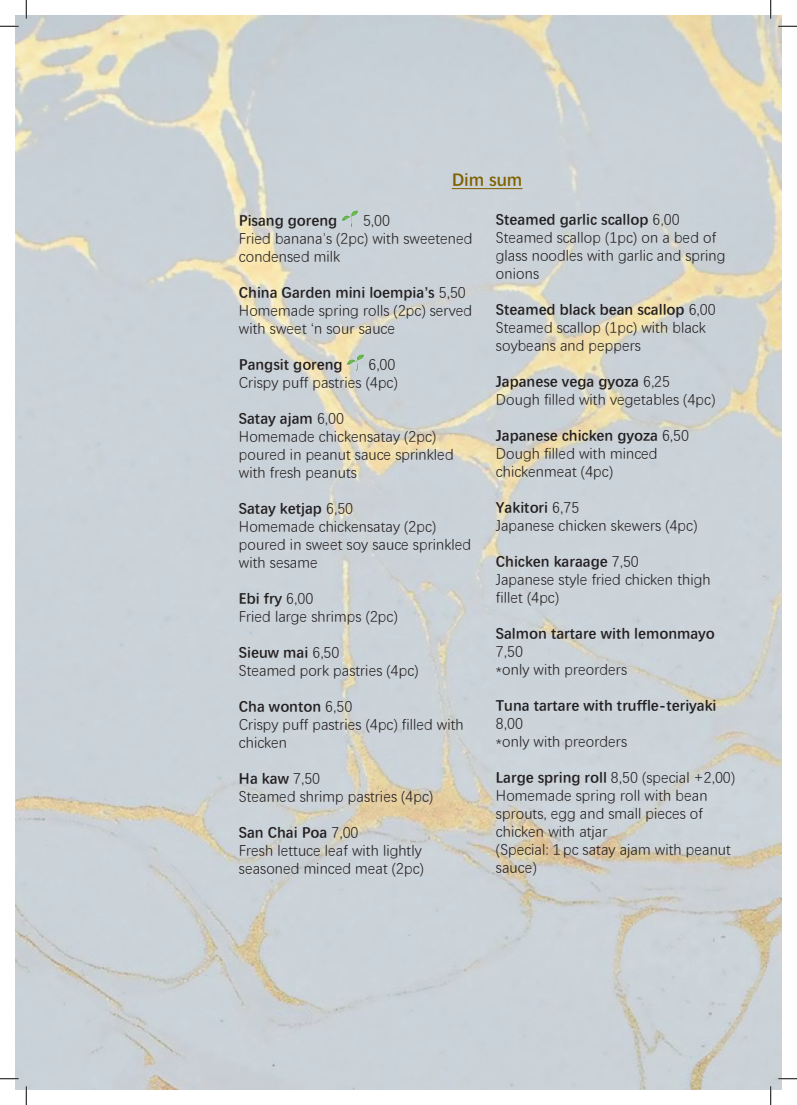
<style>
.page{position:relative;width:797px;height:1105px;background:#fff}
.page>*{position:absolute;margin:0;border:0;box-sizing:border-box;transform-origin:0 0}
.t1{font:700 17.5px "Deng Xian";color:#806000}
.t2{font:15px/18px "Deng Xian";color:#231f20}
.t3{font:700 15px "Deng Xian";color:#231f20}
.s1{font-weight:700}
</style>
<div class="page">
<img style="left:16px;top:16px;width:765px;height:1073px">
<hr style="left:452px;top:188px;width:70px;height:1px;background:#806000">
<img style="left:341px;top:211px;width:18px;height:15px">
<img style="left:347px;top:355px;width:17px;height:15px">
<svg style="left:0;top:25px;width:19px;height:2px"></svg>
<svg style="left:778px;top:25px;width:19px;height:2px"></svg>
<svg style="left:0;top:1078px;width:19px;height:1px"></svg>
<svg style="left:778px;top:1078px;width:19px;height:1px"></svg>
<svg style="left:25px;top:0;width:2px;height:19px"></svg>
<svg style="left:25px;top:1086px;width:2px;height:19px"></svg>
<svg style="left:770px;top:0;width:1px;height:19px"></svg>
<svg style="left:770px;top:1086px;width:1px;height:19px"></svg>
<p class="t1" style="left:452px;top:168px;width:72px">Dim sum</p>
<p class="t2" style="left:496px;top:210px;width:231px"><span class="s1">Steamed garlic scallop</span> 6,00<br>Steamed scallop (1pc) on a bed of glass noodles with garlic and spring onions</p>
<p class="t2" style="left:496px;top:300px;width:221px"><span class="s1">Steamed black bean scallop</span> 6,00<br>Steamed scallop (1pc) with black soybeans and peppers</p>
<p class="t2" style="left:496px;top:372px;width:221px"><span class="s1">Japanese vega gyoza</span> 6,25<br>Dough filled with vegetables (4pc)</p>
<p class="t2" style="left:496px;top:426px;width:194px"><span class="s1">Japanese chicken gyoza</span> 6,50<br>Dough filled with minced chickenmeat (4pc)</p>
<p class="t2" style="left:496px;top:498px;width:203px"><span class="s1">Yakitori</span> 6,75<br>Japanese chicken skewers (4pc)</p>
<p class="t2" style="left:496px;top:552px;width:216px"><span class="s1">Chicken karaage</span> 7,50<br>Japanese style fried chicken thigh fillet (4pc)</p>
<p class="t3" style="left:496px;top:623px;width:220px">Salmon tartare with lemonmayo</p>
<p class="t2" style="left:496px;top:642px;width:133px">7,50<br>*only with preorders</p>
<p class="t3" style="left:496px;top:695px;width:222px">Tuna tartare with truffle-teriyaki</p>
<p class="t2" style="left:496px;top:714px;width:133px">8,00<br>*only with preorders</p>
<p class="t2" style="left:496px;top:768px;width:241px"><span class="s1">Large spring roll</span> 8,50 (special +2,00)<br>Homemade spring roll with bean sprouts, egg and small pieces of chicken with atjar<br>(Special: 1 pc satay ajam with peanut sauce)</p>
<p class="t3" style="left:239px;top:210px;width:100px">Pisang goreng</p>
<p class="t2" style="left:239px;top:210px;width:235px;text-indent:124px">5,00<br>Fried banana’s (2pc) with sweetened condensed milk</p>
<p class="t2" style="left:239px;top:282px;width:234px"><span class="s1">China Garden mini loempia’s</span> 5,50<br>Homemade spring rolls (2pc) served with sweet ‘n sour sauce</p>
<p class="t3" style="left:239px;top:354px;width:105px">Pangsit goreng</p>
<p class="t2" style="left:239px;top:354px;width:160px;text-align:right">6,00<br>Crispy puff pastries (4pc)</p>
<p class="t2" style="left:239px;top:408px;width:216px"><span class="s1">Satay ajam</span> 6,00<br>Homemade chickensatay (2pc) poured in peanut sauce sprinkled with fresh peanuts</p>
<p class="t2" style="left:239px;top:498px;width:234px"><span class="s1">Satay ketjap</span> 6,50<br>Homemade chickensatay (2pc) poured in sweet soy sauce sprinkled with sesame</p>
<p class="t2" style="left:239px;top:588px;width:160px"><span class="s1">Ebi fry</span> 6,00<br>Fried large shrimps (2pc)</p>
<p class="t2" style="left:239px;top:642px;width:181px"><span class="s1">Sieuw mai</span> 6,50<br>Steamed pork pastries (4pc)</p>
<p class="t2" style="left:239px;top:696px;width:226px"><span class="s1">Cha wonton</span> 6,50<br>Crispy puff pastries (4pc) filled with chicken</p>
<p class="t2" style="left:239px;top:768px;width:196px"><span class="s1">Ha kaw</span> 7,50<br>Steamed shrimp pastries (4pc)</p>
<p class="t2" style="left:239px;top:822px;width:186px"><span class="s1">San Chai Poa</span> 7,00<br>Fresh lettuce leaf with lightly seasoned minced meat (2pc)</p>
</div>
